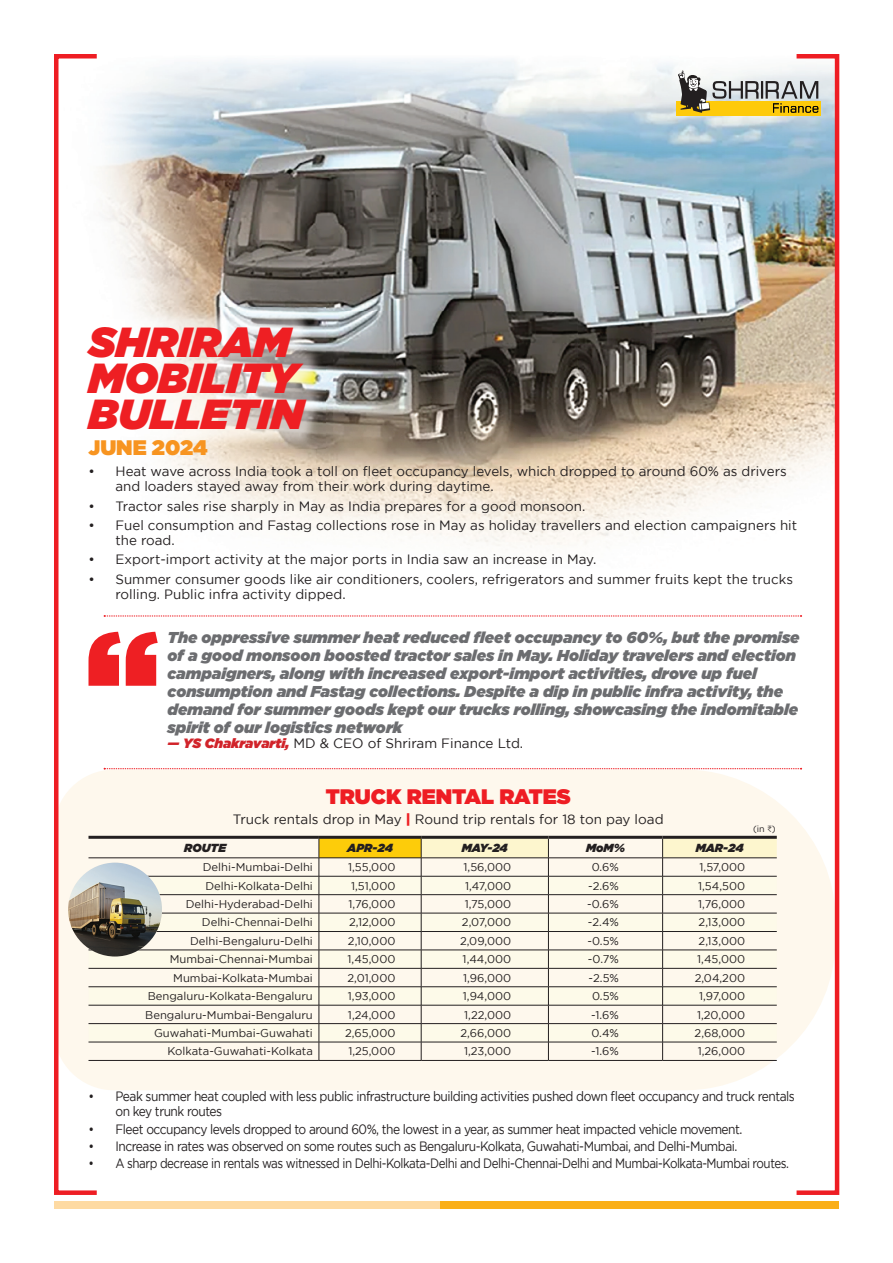
<style>
.page{position:relative;width:893px;height:1263px;background:#fff}
.page>*{position:absolute;margin:0;border:0;box-sizing:border-box;transform-origin:0 0}
.t1{font:italic 900 42px/35.8px "Gotham";color:#ee1f23}
.t2{font:900 21px "Gotham";color:#ee1d23}
.t3{font:900 21px "Gotham";color:#f79420}
.t4{font:italic 900 15.75px/18px "Gotham";color:#6c6d70}
.t5{font:13.5px/15px "Gotham";letter-spacing:-.015em;color:#231f20}
.t6{font:13.5px/15px "Gotham";letter-spacing:-.04em;color:#231f20;scale:.89 1}
.t7{font:13.5px "Gotham";letter-spacing:-.04em;color:#231f20;scale:.86 1}
.t8{font:italic 900 11.7px "Gotham";color:#231f20}
.t9{font:11.25px "Gotham";color:#231f20}
.t10{font:9px "Gotham";color:#231f20}
.s1{font-weight:900;font-style:italic;color:#d1232a}
.s2{font-weight:900;color:#ee1f23}
.s3{font-family:"ITF Rupee"}
</style>
<div class="page">
<svg style="left:59px;top:770px;width:775px;height:320px;background:#fdf7ed"></svg>
<img style="left:100px;top:59px;width:477px;height:252px">
<img style="left:577px;top:63px;width:257px;height:454px">
<img style="left:316px;top:311px;width:262px;height:237px">
<img style="left:165px;top:449px;width:151px;height:79px">
<img style="left:577px;top:517px;width:108px;height:31px">
<img style="left:100px;top:307px;width:226px;height:142px">
<div style="left:54px;top:1202px;width:386px;height:7px;background:#fedaa2"></div>
<div style="left:440px;top:1202px;width:399px;height:7px;background:#faaf18"></div>
<div style="left:54px;top:54px;width:45px;height:1141px;border:4px solid #ee1d23"></div>
<div style="left:794px;top:54px;width:45px;height:1141px;border:4px solid #ee1d23"></div>
<svg style="left:104px;top:768px;width:698px;height:2px"></svg>
<svg style="left:104px;top:615px;width:698px;height:2px"></svg>
<svg style="left:88px;top:632px;width:70px;height:54px"></svg>
<div style="left:319px;top:837px;width:102px;height:21px;background:#fdcc0a"></div>
<div style="left:88px;top:877px;width:333px;height:165px;background:#fdfae9"></div>
<hr style="left:88px;top:857px;width:231px;height:1px;background:#231f20">
<hr style="left:319px;top:857px;width:102px;height:1px;background:#231f20">
<hr style="left:88px;top:876px;width:231px;height:1px;background:#231f20">
<hr style="left:319px;top:876px;width:102px;height:1px;background:#231f20">
<hr style="left:88px;top:894px;width:231px;height:1px;background:#231f20">
<hr style="left:319px;top:894px;width:102px;height:1px;background:#231f20">
<hr style="left:88px;top:913px;width:231px;height:1px;background:#231f20">
<hr style="left:319px;top:913px;width:102px;height:1px;background:#231f20">
<hr style="left:88px;top:931px;width:231px;height:1px;background:#231f20">
<hr style="left:319px;top:931px;width:102px;height:1px;background:#231f20">
<hr style="left:88px;top:950px;width:231px;height:1px;background:#231f20">
<hr style="left:319px;top:950px;width:102px;height:1px;background:#231f20">
<hr style="left:88px;top:968px;width:231px;height:1px;background:#231f20">
<hr style="left:319px;top:968px;width:102px;height:1px;background:#231f20">
<hr style="left:88px;top:986px;width:231px;height:1px;background:#231f20">
<hr style="left:319px;top:986px;width:102px;height:1px;background:#231f20">
<hr style="left:88px;top:1005px;width:231px;height:1px;background:#231f20">
<hr style="left:319px;top:1005px;width:102px;height:1px;background:#231f20">
<hr style="left:88px;top:1023px;width:231px;height:1px;background:#231f20">
<hr style="left:319px;top:1023px;width:102px;height:1px;background:#231f20">
<hr style="left:88px;top:1042px;width:231px;height:1px;background:#231f20">
<hr style="left:319px;top:1042px;width:102px;height:1px;background:#231f20">
<svg style="left:319px;top:839px;width:1px;height:221px"></svg>
<hr style="left:88px;top:1060px;width:231px;height:1px;background:#231f20">
<hr style="left:319px;top:1060px;width:102px;height:1px;background:#231f20">
<hr style="left:421px;top:1060px;width:127px;height:1px;background:#231f20">
<hr style="left:548px;top:1060px;width:115px;height:1px;background:#231f20">
<hr style="left:663px;top:1060px;width:114px;height:1px;background:#231f20">
<hr style="left:88px;top:836px;width:231px;height:3px;background:#231f20">
<hr style="left:319px;top:836px;width:102px;height:3px;background:#231f20">
<hr style="left:421px;top:836px;width:127px;height:3px;background:#231f20">
<hr style="left:548px;top:836px;width:115px;height:3px;background:#231f20">
<hr style="left:663px;top:836px;width:114px;height:3px;background:#231f20">
<svg style="left:421px;top:837px;width:356px;height:223px;background:#efeadc"></svg>
<img style="left:68px;top:863px;width:94px;height:93px;border-radius:47px">
<div style="left:676px;top:101px;width:145px;height:14px;background:#feca0a"></div>
<svg style="left:678px;top:70px;width:140px;height:43px"></svg>
<h1 class="t1" style="left:88px;top:323px;width:216px">SHRIRAM<br>MOBILITY<br>BULLETIN</h1>
<p class="t5" style="left:115px;top:464px;width:673px;text-indent:-27px">• Heat wave across India took a toll on fleet occupancy levels, which dropped to around 60% as drivers and loaders stayed away from their work during daytime.</p>
<p class="t5" style="left:88px;top:498px;width:498px">• Tractor sales rise sharply in May as India prepares for a good monsoon.</p>
<p class="t5" style="left:115px;top:517px;width:683px;text-indent:-27px">• Fuel consumption and Fastag collections rose in May as holiday travellers and election campaigners hit the road.</p>
<p class="t5" style="left:88px;top:552px;width:509px">• Export-import activity at the major ports in India saw an increase in May.</p>
<p class="t5" style="left:115px;top:571px;width:679px;text-indent:-27px">• Summer consumer goods like air conditioners, coolers, refrigerators and summer fruits kept the trucks rolling. Public infra activity dipped.</p>
<h2 class="t3" style="left:88px;top:433px;width:121px">JUNE 2024</h2>
<p class="t4" style="left:168px;top:628px;width:634px">The oppressive summer heat reduced fleet occupancy to 60%, but the promise of a good monsoon boosted tractor sales in May. Holiday travelers and election campaigners, along with increased export-import activities, drove up fuel consumption and Fastag collections. Despite a dip in public infra activity, the demand for summer goods kept our trucks rolling, showcasing the indomitable spirit of our logistics network</p>
<p class="t5" style="left:168px;top:736px;width:357px"><span class="s1">— YS Chakravarti,</span> MD &amp; CEO of Shriram Finance Ltd.</p>
<h2 class="t2" style="left:326px;top:782px;width:246px">TRUCK RENTAL RATES</h2>
<p class="t5" style="left:233px;top:811px;width:432px">Truck rentals drop in May <span class="s2">|</span> Round trip rentals for 18 ton pay load</p>
<p class="t8" style="left:184px;top:841px;width:44px">ROUTE</p>
<p class="t8" style="left:347px;top:841px;width:47px">APR-24</p>
<p class="t8" style="left:462px;top:841px;width:48px">MAY-24</p>
<p class="t8" style="left:586px;top:841px;width:40px">MoM%</p>
<p class="t8" style="left:696px;top:841px;width:50px">MAR-24</p>
<p class="t9" style="left:203px;top:861px;width:112px">Delhi-Mumbai-Delhi</p>
<p class="t9" style="left:348px;top:861px;width:49px">1,55,000</p>
<p class="t9" style="left:464px;top:861px;width:49px">1,56,000</p>
<p class="t9" style="left:592px;top:861px;width:29px">0.6%</p>
<p class="t9" style="left:699px;top:861px;width:47px">1,57,000</p>
<p class="t9" style="left:205px;top:879px;width:109px">Delhi-Kolkata-Delhi</p>
<p class="t9" style="left:351px;top:879px;width:46px">1,51,000</p>
<p class="t9" style="left:465px;top:879px;width:48px">1,47,000</p>
<p class="t9" style="left:588px;top:879px;width:32px">-2.6%</p>
<p class="t9" style="left:698px;top:879px;width:48px">1,54,500</p>
<p class="t9" style="left:186px;top:898px;width:129px">Delhi-Hyderabad-Delhi</p>
<p class="t9" style="left:348px;top:898px;width:48px">1,76,000</p>
<p class="t9" style="left:465px;top:898px;width:48px">1,75,000</p>
<p class="t9" style="left:587px;top:898px;width:33px">-0.6%</p>
<p class="t9" style="left:698px;top:898px;width:48px">1,76,000</p>
<p class="t9" style="left:202px;top:916px;width:113px">Delhi-Chennai-Delhi</p>
<p class="t9" style="left:349px;top:916px;width:48px">2,12,000</p>
<p class="t9" style="left:462px;top:916px;width:51px">2,07,000</p>
<p class="t9" style="left:588px;top:916px;width:33px">-2.4%</p>
<p class="t9" style="left:699px;top:916px;width:48px">2,13,000</p>
<p class="t9" style="left:190px;top:935px;width:124px">Delhi-Bengaluru-Delhi</p>
<p class="t9" style="left:348px;top:935px;width:49px">2,10,000</p>
<p class="t9" style="left:460px;top:935px;width:53px">2,09,000</p>
<p class="t9" style="left:587px;top:935px;width:33px">-0.5%</p>
<p class="t9" style="left:699px;top:935px;width:48px">2,13,000</p>
<p class="t9" style="left:170px;top:953px;width:145px">Mumbai-Chennai-Mumbai</p>
<p class="t9" style="left:348px;top:953px;width:49px">1,45,000</p>
<p class="t9" style="left:463px;top:953px;width:50px">1,44,000</p>
<p class="t9" style="left:588px;top:953px;width:33px">-0.7%</p>
<p class="t9" style="left:697px;top:953px;width:49px">1,45,000</p>
<p class="t9" style="left:173px;top:971px;width:141px">Mumbai-Kolkata-Mumbai</p>
<p class="t9" style="left:347px;top:971px;width:49px">2,01,000</p>
<p class="t9" style="left:463px;top:971px;width:50px">1,96,000</p>
<p class="t9" style="left:589px;top:971px;width:32px">-2.5%</p>
<p class="t9" style="left:695px;top:971px;width:52px">2,04,200</p>
<p class="t9" style="left:148px;top:990px;width:167px">Bengaluru-Kolkata-Bengaluru</p>
<p class="t9" style="left:348px;top:990px;width:49px">1,93,000</p>
<p class="t9" style="left:463px;top:990px;width:50px">1,94,000</p>
<p class="t9" style="left:592px;top:990px;width:28px">0.5%</p>
<p class="t9" style="left:699px;top:990px;width:48px">1,97,000</p>
<p class="t9" style="left:145px;top:1008px;width:169px">Bengaluru-Mumbai-Bengaluru</p>
<p class="t9" style="left:348px;top:1008px;width:49px">1,24,000</p>
<p class="t9" style="left:464px;top:1008px;width:48px">1,22,000</p>
<p class="t9" style="left:591px;top:1008px;width:29px">-1.6%</p>
<p class="t9" style="left:697px;top:1008px;width:50px">1,20,000</p>
<p class="t9" style="left:154px;top:1027px;width:160px">Guwahati-Mumbai-Guwahati</p>
<p class="t9" style="left:345px;top:1027px;width:52px">2,65,000</p>
<p class="t9" style="left:460px;top:1027px;width:52px">2,66,000</p>
<p class="t9" style="left:591px;top:1027px;width:29px">0.4%</p>
<p class="t9" style="left:695px;top:1027px;width:52px">2,68,000</p>
<p class="t9" style="left:168px;top:1045px;width:147px">Kolkata-Guwahati-Kolkata</p>
<p class="t9" style="left:348px;top:1045px;width:49px">1,25,000</p>
<p class="t9" style="left:464px;top:1045px;width:49px">1,23,000</p>
<p class="t9" style="left:591px;top:1045px;width:29px">-1.6%</p>
<p class="t9" style="left:698px;top:1045px;width:49px">1,26,000</p>
<p class="t10" style="left:753px;top:823px;width:24px">(in <span class="s3">C</span>)</p>
<p class="t6" style="left:115px;top:1089px;width:765px;text-indent:-27px">• Peak summer heat coupled with less public infrastructure building activities pushed down fleet occupancy and truck rentals on key trunk routes</p>
<p class="t6" style="left:88px;top:1121px;width:736px">• Fleet occupancy levels dropped to around 60%, the lowest in a year, as summer heat impacted vehicle movement.</p>
<p class="t6" style="left:88px;top:1138px;width:731px">• Increase in rates was observed on some routes such as Bengaluru-Kolkata, Guwahati-Mumbai, and Delhi-Mumbai.</p>
<p class="t7" style="left:88px;top:1155px;width:816px">• A sharp decrease in rentals was witnessed in Delhi-Kolkata-Delhi and Delhi-Chennai-Delhi and Mumbai-Kolkata-Mumbai routes.</p>
</div>
